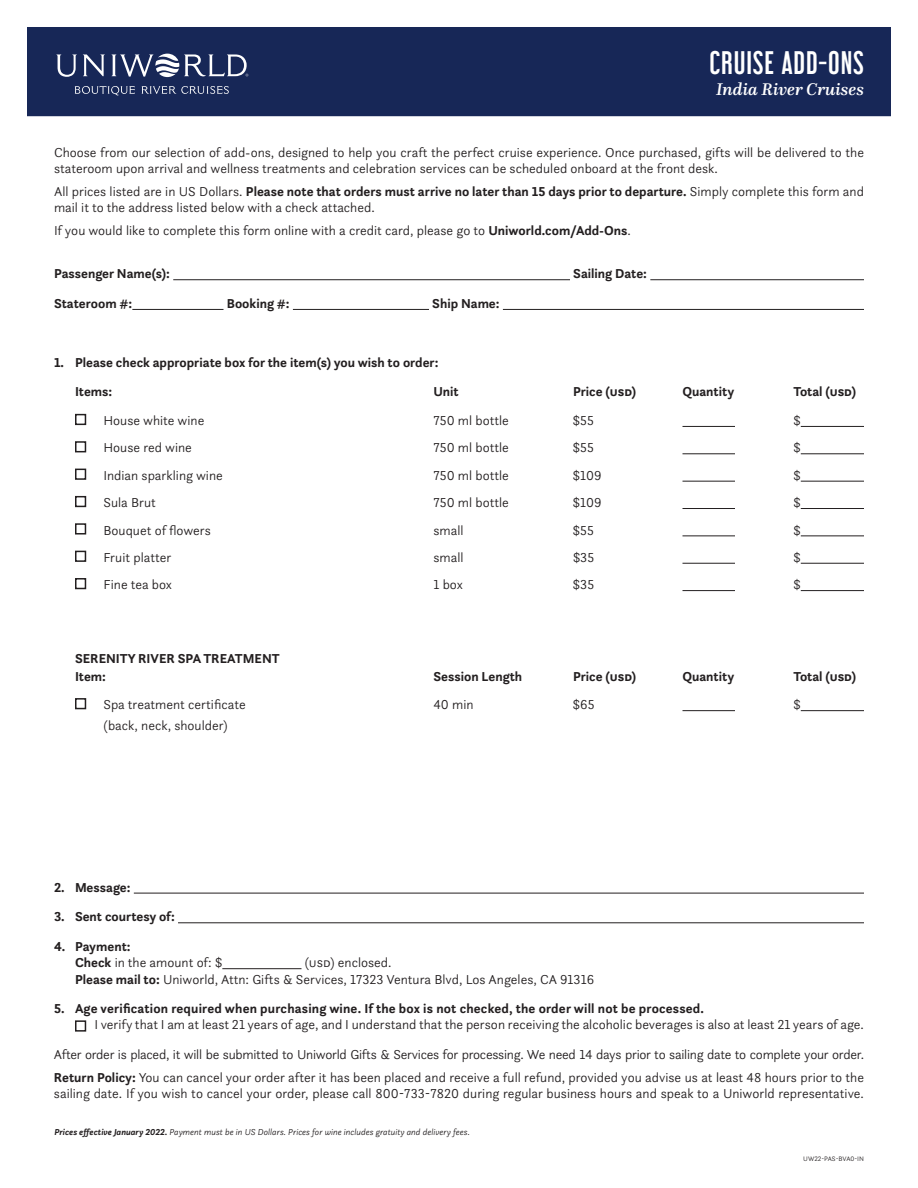
<style>
.page{position:relative;width:918px;height:1188px;background:#fff}
.page>*{position:absolute;margin:0;border:0;box-sizing:border-box;transform-origin:0 0}
.t1{font:29.1px "Libel Suit Sb";letter-spacing:.03em;color:#fff}
.t2{font:italic 500 17.7px "Questa";color:#fff}
.t3{font:300 13.5px/16.2px "Questa Sans";color:#231f20}
.t4{font:700 13.5px/16.2px "Questa Sans";color:#231f20}
.t5{font:300 13.5px/23px "Questa Sans";letter-spacing:-.02em;color:#231f20}
.t6{font:italic 300 9px "Questa Sans";color:#231f20}
.t7{font:300 6.75px "Questa Sans";letter-spacing:-.01em;color:#231f20}
.s1{font-weight:700}
.s2{font-weight:300}
</style>
<div class="page">
<div style="left:27px;top:27px;width:864px;height:90px;background:#172757"></div>
<svg style="left:56px;top:54px;width:21px;height:23px"></svg>
<svg style="left:83px;top:54px;width:22px;height:22px"></svg>
<svg style="left:112px;top:54px;width:136px;height:23px"></svg>
<svg style="left:142px;top:86px;width:87px;height:8px"></svg>
<svg style="left:75px;top:86px;width:60px;height:10px"></svg>
<hr style="left:134px;top:893px;width:730px;height:1px;background:#231f20">
<hr style="left:178px;top:922px;width:686px;height:1px;background:#231f20">
<hr style="left:222px;top:968px;width:80px;height:1px;background:#231f20">
<div style="left:75px;top:1020px;width:11px;height:12px;border:2px solid #231f20"></div>
<hr style="left:173px;top:279px;width:397px;height:1px;background:#231f20">
<hr style="left:650px;top:279px;width:214px;height:1px;background:#231f20">
<hr style="left:132px;top:309px;width:92px;height:1px;background:#231f20">
<hr style="left:293px;top:309px;width:136px;height:1px;background:#231f20">
<hr style="left:503px;top:309px;width:361px;height:1px;background:#231f20">
<hr style="left:682px;top:426px;width:53px;height:1px;background:#231f20">
<hr style="left:801px;top:426px;width:63px;height:1px;background:#231f20">
<hr style="left:682px;top:453px;width:53px;height:1px;background:#231f20">
<hr style="left:801px;top:453px;width:63px;height:1px;background:#231f20">
<hr style="left:682px;top:481px;width:53px;height:1px;background:#231f20">
<hr style="left:801px;top:481px;width:63px;height:1px;background:#231f20">
<hr style="left:682px;top:508px;width:53px;height:1px;background:#231f20">
<hr style="left:801px;top:508px;width:63px;height:1px;background:#231f20">
<hr style="left:682px;top:536px;width:53px;height:1px;background:#231f20">
<hr style="left:801px;top:536px;width:63px;height:1px;background:#231f20">
<hr style="left:682px;top:563px;width:53px;height:1px;background:#231f20">
<hr style="left:801px;top:563px;width:63px;height:1px;background:#231f20">
<hr style="left:682px;top:590px;width:53px;height:1px;background:#231f20">
<hr style="left:801px;top:590px;width:63px;height:1px;background:#231f20">
<div style="left:75px;top:414px;width:11px;height:11px;border:2px solid #231f20"></div>
<div style="left:75px;top:441px;width:11px;height:11px;border:2px solid #231f20"></div>
<div style="left:75px;top:469px;width:11px;height:11px;border:2px solid #231f20"></div>
<div style="left:75px;top:496px;width:11px;height:11px;border:2px solid #231f20"></div>
<div style="left:75px;top:523px;width:11px;height:12px;border:2px solid #231f20"></div>
<div style="left:75px;top:551px;width:11px;height:11px;border:2px solid #231f20"></div>
<div style="left:75px;top:578px;width:11px;height:11px;border:2px solid #231f20"></div>
<hr style="left:682px;top:710px;width:53px;height:1px;background:#231f20">
<hr style="left:801px;top:710px;width:63px;height:1px;background:#231f20">
<div style="left:75px;top:698px;width:11px;height:11px;border:2px solid #231f20"></div>
<h1 class="t1" style="left:710px;top:39px;width:156px">CRUISE ADD-ONS</h1>
<h2 class="t2" style="left:716px;top:78px;width:149px">India River Cruises</h2>
<p class="t3" style="left:54px;top:144px;width:812px">Choose from our selection of add-ons, designed to help you craft the perfect cruise experience. Once purchased, gifts will be delivered to the stateroom upon arrival and wellness treatments and celebration services can be scheduled onboard at the front desk.</p>
<p class="t3" style="left:54px;top:183px;width:811px">All prices listed are in US Dollars. <span class="s1">Please note that orders must arrive no later than 15 days prior to departure.</span> Simply complete this form and mail it to the address listed below with a check attached.</p>
<p class="t3" style="left:54px;top:222px;width:578px">If you would like to complete this form online with a credit card, please go to <span class="s1">Uniworld.com/Add-Ons</span>.</p>
<p class="t4" style="left:54px;top:266px;width:117px">Passenger Name(s):</p>
<p class="t4" style="left:573px;top:266px;width:75px">Sailing Date:</p>
<p class="t4" style="left:54px;top:295px;width:80px">Stateroom #:</p>
<p class="t4" style="left:227px;top:295px;width:64px">Booking #:</p>
<p class="t4" style="left:432px;top:295px;width:69px">Ship Name:</p>
<p class="t4" style="left:75px;top:347px;width:365px;line-height:29.2px;text-indent:-21px">1. Please check appropriate box for the item(s) you wish to order:<br>Items:</p>
<p class="t4" style="left:434px;top:383px;width:27px">Unit</p>
<p class="t4" style="left:573px;top:383px;width:65px">Price (USD)</p>
<p class="t4" style="left:683px;top:383px;width:53px">Quantity</p>
<p class="t4" style="left:794px;top:383px;width:64px">Total (USD)</p>
<p class="t3" style="left:104px;top:412px;width:102px">House white wine</p>
<p class="t3" style="left:433px;top:412px;width:77px">750 ml bottle</p>
<p class="t3" style="left:573px;top:412px;width:22px">$55</p>
<p class="t3" style="left:793px;top:412px;width:9px">$</p>
<p class="t3" style="left:104px;top:439px;width:90px">House red wine</p>
<p class="t3" style="left:433px;top:439px;width:77px">750 ml bottle</p>
<p class="t3" style="left:573px;top:439px;width:22px">$55</p>
<p class="t3" style="left:793px;top:439px;width:9px">$</p>
<p class="t3" style="left:104px;top:467px;width:121px">Indian sparkling wine</p>
<p class="t3" style="left:433px;top:467px;width:77px">750 ml bottle</p>
<p class="t3" style="left:573px;top:467px;width:30px">$109</p>
<p class="t3" style="left:793px;top:467px;width:9px">$</p>
<p class="t3" style="left:104px;top:494px;width:54px">Sula Brut</p>
<p class="t3" style="left:433px;top:494px;width:77px">750 ml bottle</p>
<p class="t3" style="left:573px;top:494px;width:30px">$109</p>
<p class="t3" style="left:793px;top:494px;width:9px">$</p>
<p class="t3" style="left:104px;top:522px;width:109px">Bouquet of flowers</p>
<p class="t3" style="left:433px;top:522px;width:32px">small</p>
<p class="t3" style="left:573px;top:522px;width:22px">$55</p>
<p class="t3" style="left:793px;top:522px;width:9px">$</p>
<p class="t3" style="left:104px;top:549px;width:69px">Fruit platter</p>
<p class="t3" style="left:434px;top:549px;width:32px">small</p>
<p class="t3" style="left:573px;top:549px;width:23px">$35</p>
<p class="t3" style="left:793px;top:549px;width:9px">$</p>
<p class="t3" style="left:104px;top:576px;width:70px">Fine tea box</p>
<p class="t3" style="left:433px;top:576px;width:31px">1 box</p>
<p class="t3" style="left:573px;top:576px;width:23px">$35</p>
<p class="t3" style="left:793px;top:576px;width:9px">$</p>
<p class="t4" style="left:75px;top:648px;width:206px;line-height:18.9px">SERENITY RIVER SPA TREATMENT<br>Item:</p>
<p class="t4" style="left:434px;top:669px;width:90px">Session Length</p>
<p class="t4" style="left:573px;top:669px;width:65px">Price (USD)</p>
<p class="t4" style="left:683px;top:669px;width:53px">Quantity</p>
<p class="t4" style="left:794px;top:669px;width:64px">Total (USD)</p>
<p class="t3" style="left:104px;top:696px;width:144px">Spa treatment certificate</p>
<p class="t3" style="left:433px;top:696px;width:42px">40 min</p>
<p class="t3" style="left:573px;top:696px;width:23px">$65</p>
<p class="t3" style="left:793px;top:696px;width:9px">$</p>
<p class="t3" style="left:103px;top:717px;width:126px">(back, neck, shoulder)</p>
<p class="t4" style="left:54px;top:879px;width:78px">2. Message:</p>
<p class="t4" style="left:54px;top:909px;width:122px">3. Sent courtesy of:</p>
<p class="t4" style="left:75px;top:938px;width:149px;text-indent:-21px">4. Payment:<br>Check <span class="s2">in the amount of: $</span></p>
<p class="t3" style="left:75px;top:954px;width:521px;text-indent:230px">(USD) enclosed.<br><span class="s1">Please mail to:</span> Uniworld, Attn: Gifts &amp; Services, 17323 Ventura Blvd, Los Angeles, CA 91316</p>
<p class="t4" style="left:54px;top:1000px;width:652px">5. Age verification required when purchasing wine. If the box is not checked, the order will not be processed.</p>
<p class="t3" style="left:94px;top:1016px;width:771px">I verify that I am at least 21 years of age, and I understand that the person receiving the alcoholic beverages is also at least 21 years of age.</p>
<p class="t5" style="left:54px;top:1043px;width:812px">After order is placed, it will be submitted to Uniworld Gifts &amp; Services for processing. We need 14 days prior to sailing date to complete your order.<br><span class="s1">Return Policy:</span> You can cancel your order after it has been placed and receive a full refund, provided you advise us at least 48 hours prior to the</p>
<p class="t3" style="left:54px;top:1085px;width:811px">sailing date. If you wish to cancel your order, please call 800-733-7820 during regular business hours and speak to a Uniworld representative.</p>
<p class="t6" style="left:54px;top:1127px;width:417px"><span class="s1">Prices effective January 2022.</span> Payment must be in US Dollars. Prices for wine includes gratuity and delivery fees.</p>
<p class="t7" style="left:803px;top:1154px;width:62px">UW22-PAS-BVA0-IN</p>
</div>
